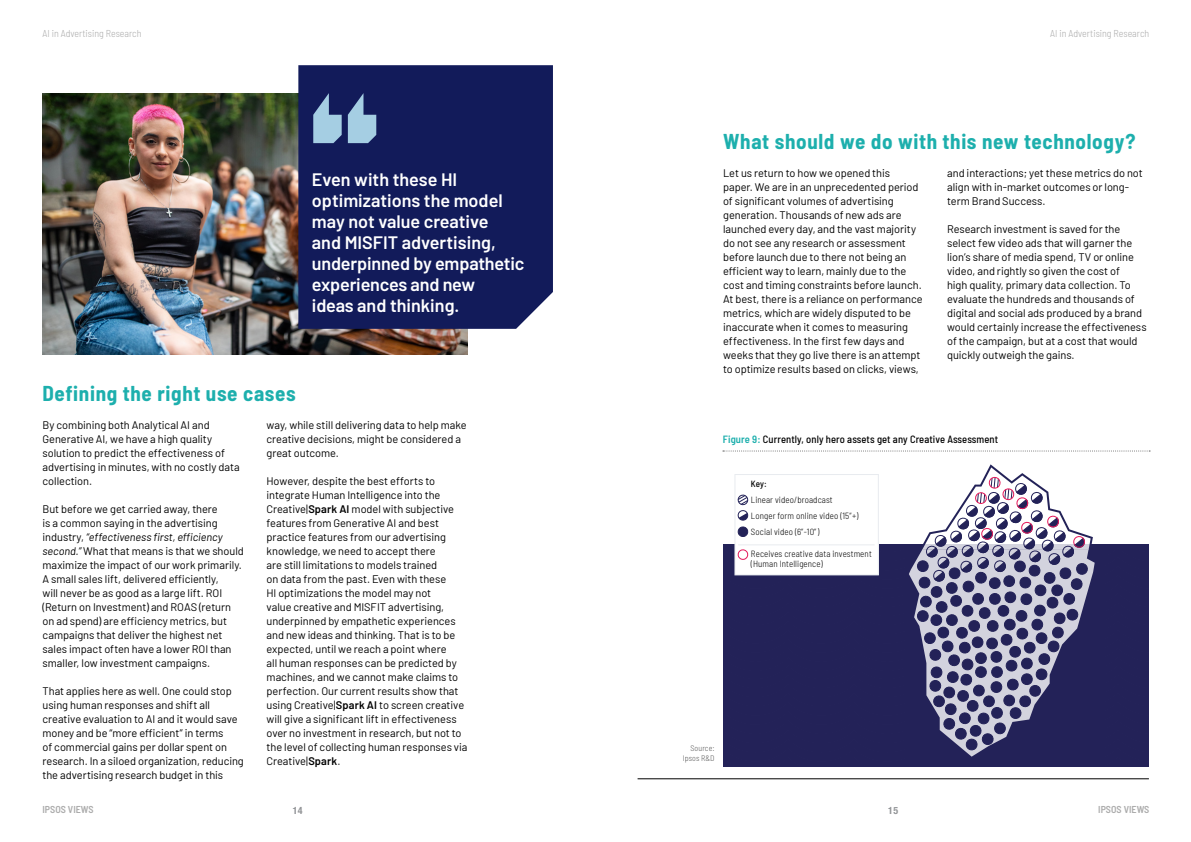
<style>
.page{position:relative;width:1191px;height:842px;background:#fff}
.page>*{position:absolute;margin:0;border:0;box-sizing:border-box;transform-origin:0 0}
.t1{font:700 semi-condensed 21px "Barlow";letter-spacing:.03em;color:#1dafad}
.t2{font:600 18px/21px "Barlow";letter-spacing:-.005em;color:#fff}
.t3{font:11px/14px "Barlow";letter-spacing:-.005em;color:#000}
.Figure_Header{font:500 semi-condensed 10.5px "Barlow";letter-spacing:.01em;color:#000}
.t4{font:300 semi-condensed 10px "Barlow";color:#acacac}
.t5{font:600 semi-condensed 10px "Barlow";color:#acacac}
.t6{font:700 condensed 10px "Helvetica Neue LT Pro";color:#939598}
.t7{font:300 semi-condensed 9px/16px "Barlow";letter-spacing:.01em;color:#000}
.t8{font:300 semi-condensed 8px/10px "Barlow";letter-spacing:.01em;color:#585858;text-align:right}
.s1{font-style:italic}
.s2{font-weight:600}
.s3{font-weight:600;color:#1dafad}
.s4{font-weight:500}
</style>
<div class="page">
<img style="left:43px;top:93px;width:425px;height:262px">
<svg style="left:723px;top:450px;width:427px;height:1px"></svg>
<svg style="left:723px;top:464px;width:425px;height:301px"></svg>
<svg style="left:905px;top:544px;width:199px;height:221px;background:#626188"></svg>
<hr style="left:637px;top:778px;width:511px;height:1px;background:#000">
<div style="left:298px;top:65px;width:255px;height:264px;background:#121b5a"></div>
<svg style="left:313px;top:93px;width:63px;height:50px;background:#6985ab"></svg>
<p class="t4" style="left:43px;top:27px;width:101px">AI in Advertising Research</p>
<h2 class="t2" style="left:312px;top:168px;width:214px">Even with these HI optimizations the model may not value creative<br>and MISFIT advertising, underpinned by empathetic experiences and new<br>ideas and thinking.</h2>
<h1 class="t1" style="left:43px;top:378px;width:255px">Defining the right use cases</h1>
<p class="t3" style="left:43px;top:417px;width:199px">By combining both Analytical AI and Generative AI, we have a high quality solution to predict the effectiveness of advertising in minutes, with no costly data collection.</p>
<p class="t3" style="left:43px;top:501px;width:203px">But before we get carried away, there<br>is a common saying in the advertising industry, <span class="s1">“effectiveness first, efficiency second.”</span> What that means is that we should maximize the impact of our work primarily.<br>A small sales lift, delivered efficiently,<br>will never be as good as a large lift. ROI (Return on Investment) and ROAS (return on ad spend) are efficiency metrics, but campaigns that deliver the highest net sales impact often have a lower ROI than smaller, low investment campaigns.</p>
<p class="t3" style="left:43px;top:683px;width:203px">That applies here as well. One could stop using human responses and shift all creative evaluation to AI and it would save money and be “more efficient” in terms<br>of commercial gains per dollar spent on research. In a siloed organization, reducing the advertising research budget in this</p>
<p class="t3" style="left:266px;top:417px;width:202px">way, while still delivering data to help make creative decisions, might be considered a great outcome.</p>
<p class="t3" style="left:266px;top:473px;width:202px">However, despite the best efforts to integrate Human Intelligence into the Creative|<span class="s2">Spark AI</span> model with subjective features from Generative AI and best practice features from our advertising knowledge, we need to accept there<br>are still limitations to models trained<br>on data from the past. Even with these<br>HI optimizations the model may not<br>value creative and MISFIT advertising, underpinned by empathetic experiences and new ideas and thinking. That is to be expected, until we reach a point where<br>all human responses can be predicted by machines, and we cannot make claims to perfection. Our current results show that using Creative|<span class="s2">Spark AI</span> to screen creative will give a significant lift in effectiveness over no investment in research, but not to the level of collecting human responses via Creative|<span class="s2">Spark</span>.</p>
<p class="t4" style="left:1050px;top:27px;width:101px">AI in Advertising Research</p>
<h1 class="t1" style="left:723px;top:126px;width:414px">What should we do with this new technology?</h1>
<p class="t3" style="left:723px;top:165px;width:201px">Let us return to how we opened this<br>paper. We are in an unprecedented period of significant volumes of advertising generation. Thousands of new ads are launched every day, and the vast majority do not see any research or assessment before launch due to there not being an efficient way to learn, mainly due to the cost and timing constraints before launch.<br>At best, there is a reliance on performance metrics, which are widely disputed to be inaccurate when it comes to measuring effectiveness. In the first few days and weeks that they go live there is an attempt to optimize results based on clicks, views,</p>
<p class="t3" style="left:947px;top:165px;width:197px">and interactions; yet these metrics do not align with in-market outcomes or long&shy;term Brand Success.</p>
<p class="t3" style="left:947px;top:221px;width:201px">Research investment is saved for the select few video ads that will garner the lion’s share of media spend, TV or online video, and rightly so given the cost of<br>high quality, primary data collection. To evaluate the hundreds and thousands of digital and social ads produced by a brand would certainly increase the effectiveness of the campaign, but at a cost that would quickly outweigh the gains.</p>
<h4 class="Figure_Header" style="left:723px;top:432px;width:277px"><span class="s3">Figure 9:</span> Currently, only hero assets get any Creative Assessment</h4>
<p class="t7" style="left:751px;top:475px;width:109px"><span class="s4">Key:<br></span>Linear video/broadcast<br>Longer form online video (15”+)<br>Social video (6”-10” )</p>
<p class="t7" style="left:751px;top:548px;width:122px;line-height:10px">Receives creative data investment (Human Intelligence)</p>
<h4 class="t8" style="left:683px;top:743px;width:33px">Source:<br>Ipsos R&amp;D</h4>
<p class="t5" style="left:43px;top:803px;width:53px">IPSOS VIEWS</p>
<p class="t6" style="left:293px;top:804px;width:11px">14</p>
<p class="t6" style="left:888px;top:804px;width:11px">15</p>
<p class="t5" style="left:1098px;top:803px;width:53px">IPSOS VIEWS</p>
</div>
